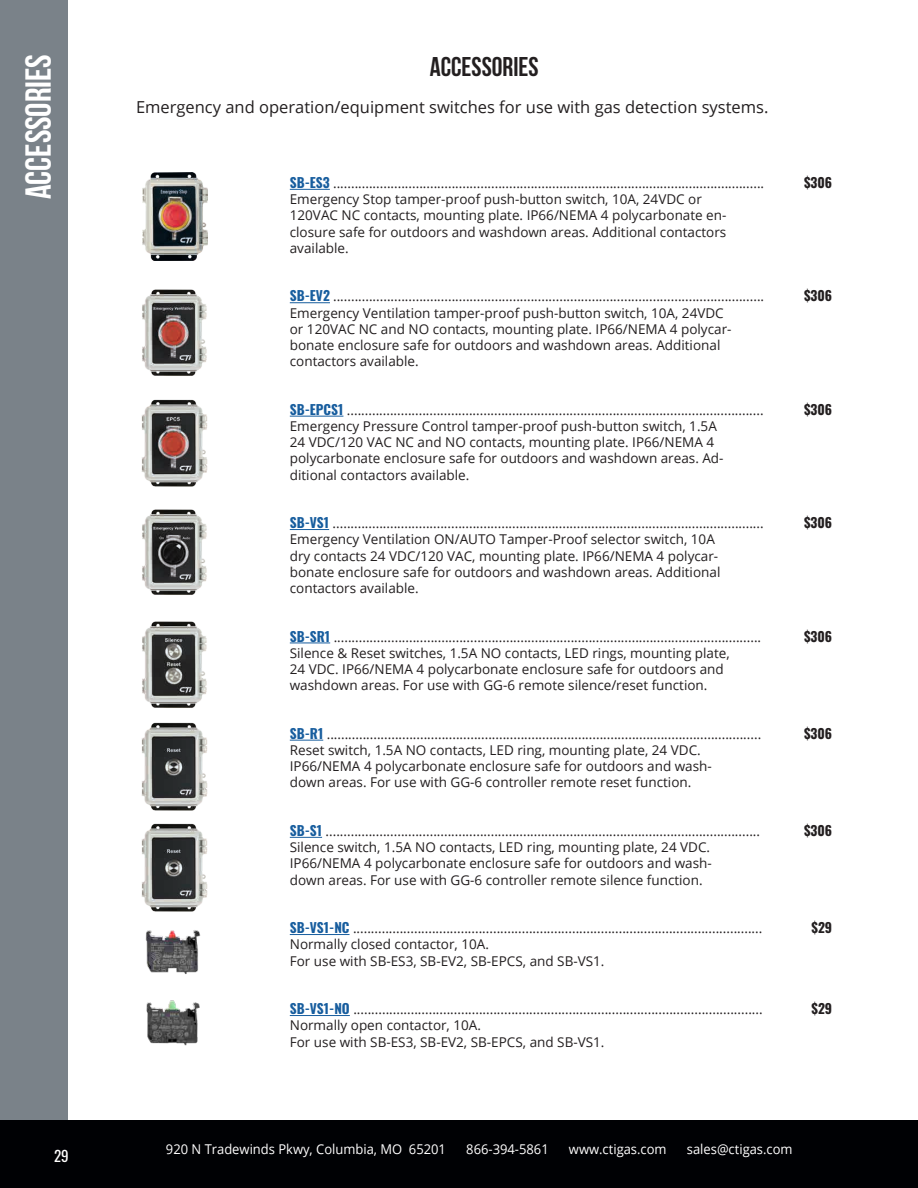
<style>
.page{position:relative;width:918px;height:1188px;background:#fff}
.page>*{position:absolute;margin:0;border:0;box-sizing:border-box;transform-origin:0 0}
.Text_Arial{font:700 36px "Bebas Neue";color:#fff}
.t1{font:700 27px "Bebas Neue";color:#231f20}
.t2{font:16.5px "Open Sans";color:#231f20}
.t3{font:15px "Oswald";color:#fff}
.Text_Arial-2{font:13.5px/16.2px "Open Sans";color:#231f20}
.t4{font:13.5px "Open Sans";color:#fff;scale:.96 1}
.t5{font:700 13.5px "Oswald";color:#231f20}
.s1{font-family:"Oswald";font-weight:700;color:#175d9e}
</style>
<div class="page">
<div style="left:0;top:0;width:68px;height:1188px;background:#7a8289"></div>
<div style="left:0;top:1120px;width:918px;height:68px;background:#000104"></div>
<hr style="left:290px;top:189px;width:40px;height:1px;background:#175d9e">
<hr style="left:290px;top:302px;width:40px;height:1px;background:#175d9e">
<hr style="left:290px;top:416px;width:53px;height:1px;background:#175d9e">
<hr style="left:290px;top:529px;width:39px;height:1px;background:#175d9e">
<hr style="left:290px;top:643px;width:40px;height:1px;background:#175d9e">
<hr style="left:290px;top:740px;width:33px;height:1px;background:#175d9e">
<hr style="left:290px;top:837px;width:32px;height:1px;background:#175d9e">
<hr style="left:290px;top:934px;width:60px;height:1px;background:#175d9e">
<hr style="left:290px;top:1015px;width:60px;height:1px;background:#175d9e">
<img style="left:141px;top:723px;width:67px;height:87px">
<img style="left:142px;top:289px;width:65px;height:87px">
<img style="left:143px;top:173px;width:64px;height:87px">
<img style="left:141px;top:399px;width:67px;height:88px">
<img style="left:142px;top:509px;width:65px;height:86px">
<img style="left:142px;top:621px;width:65px;height:87px">
<img style="left:141px;top:824px;width:67px;height:87px">
<img style="left:145px;top:930px;width:56px;height:44px">
<img style="left:146px;top:1000px;width:54px;height:46px">
<p class="Text_Arial" style="left:19px;top:199px;width:146px;rotate:-90deg">ACCESSORIES</p>
<p class="t1" style="left:430px;top:51px;width:110px">ACCESSORIES</p>
<p class="t2" style="left:136px;top:96px;width:634px">Emergency and operation/equipment switches for use with gas detection systems.</p>
<p class="Text_Arial-2" style="left:290px;top:175px;width:476px"><span class="s1">SB-ES3</span> ........................................................................................................................</p>
<p class="Text_Arial-2" style="left:290px;top:191px;width:438px">Emergency Stop tamper-proof push-button switch, 10A, 24VDC or 120VAC NC contacts, mounting plate. IP66/NEMA 4 polycarbonate en&shy;closure safe for outdoors and washdown areas. Additional contactors available.</p>
<p class="Text_Arial-2" style="left:290px;top:288px;width:476px"><span class="s1">SB-EV2</span> ........................................................................................................................</p>
<p class="Text_Arial-2" style="left:290px;top:304px;width:443px">Emergency Ventilation tamper-proof push-button switch, 10A, 24VDC or 120VAC NC and NO contacts, mounting plate. IP66/NEMA 4 polycar&shy;bonate enclosure safe for outdoors and washdown areas. Additional contactors available.</p>
<p class="Text_Arial-2" style="left:290px;top:401px;width:475px"><span class="s1">SB-EPCS1</span> ....................................................................................................................</p>
<p class="Text_Arial-2" style="left:290px;top:418px;width:435px">Emergency Pressure Control tamper-proof push-button switch, 1.5A 24 VDC/120 VAC NC and NO contacts, mounting plate. IP66/NEMA 4 polycarbonate enclosure safe for outdoors and washdown areas. Ad&shy;ditional contactors available.</p>
<p class="Text_Arial-2" style="left:290px;top:515px;width:475px"><span class="s1">SB-VS1</span> ........................................................................................................................</p>
<p class="Text_Arial-2" style="left:290px;top:531px;width:432px">Emergency Ventilation ON/AUTO Tamper-Proof selector switch, 10A dry contacts 24 VDC/120 VAC, mounting plate. IP66/NEMA 4 polycar&shy;bonate enclosure safe for outdoors and washdown areas. Additional contactors available.</p>
<p class="Text_Arial-2" style="left:290px;top:628px;width:473px"><span class="s1">SB-SR1</span> .......................................................................................................................</p>
<p class="Text_Arial-2" style="left:290px;top:644px;width:441px">Silence &amp; Reset switches, 1.5A NO contacts, LED rings, mounting plate,<br>24 VDC. IP66/NEMA 4 polycarbonate enclosure safe for outdoors and washdown areas. For use with GG-6 remote silence/reset function.</p>
<p class="Text_Arial-2" style="left:290px;top:725px;width:473px"><span class="s1">SB-R1</span> .........................................................................................................................</p>
<p class="Text_Arial-2" style="left:290px;top:742px;width:412px">Reset switch, 1.5A NO contacts, LED ring, mounting plate, 24 VDC.</p>
<p class="Text_Arial-2" style="left:290px;top:758px;width:424px">IP66/NEMA 4 polycarbonate enclosure safe for outdoors and wash&shy;down areas. For use with GG-6 controller remote reset function.</p>
<p class="Text_Arial-2" style="left:290px;top:823px;width:472px"><span class="s1">SB-S1</span> .........................................................................................................................</p>
<p class="Text_Arial-2" style="left:290px;top:839px;width:424px;text-align:justify">Silence switch, 1.5A NO contacts, LED ring, mounting plate, 24 VDC.<br>IP66/NEMA 4 polycarbonate enclosure safe for outdoors and wash&shy;down areas. For use with GG-6 controller remote silence function.</p>
<p class="Text_Arial-2" style="left:290px;top:920px;width:474px"><span class="s1">SB-VS1-NC</span> ..................................................................................................................</p>
<p class="Text_Arial-2" style="left:290px;top:936px;width:201px">Normally closed contactor, 10A.</p>
<p class="Text_Arial-2" style="left:290px;top:952px;width:316px">For use with SB-ES3, SB-EV2, SB-EPCS, and SB-VS1.</p>
<p class="Text_Arial-2" style="left:290px;top:1001px;width:474px"><span class="s1">SB-VS1-NO</span> ..................................................................................................................</p>
<p class="Text_Arial-2" style="left:290px;top:1017px;width:193px">Normally open contactor, 10A.</p>
<p class="Text_Arial-2" style="left:290px;top:1033px;width:316px">For use with SB-ES3, SB-EV2, SB-EPCS, and SB-VS1.</p>
<p class="t5" style="left:804px;top:175px;width:30px">$306</p>
<p class="t5" style="left:804px;top:289px;width:30px">$306</p>
<p class="t5" style="left:804px;top:402px;width:30px">$306</p>
<p class="t5" style="left:804px;top:516px;width:30px">$306</p>
<p class="t5" style="left:804px;top:629px;width:30px">$306</p>
<p class="t5" style="left:804px;top:726px;width:30px">$306</p>
<p class="t5" style="left:804px;top:823px;width:30px">$306</p>
<p class="t5" style="left:812px;top:921px;width:22px">$29</p>
<p class="t5" style="left:812px;top:1002px;width:22px">$29</p>
<p class="t3" style="left:54px;top:1142px;width:16px">29</p>
<p class="t4" style="left:166px;top:1140px;width:293px">920 N Tradewinds Pkwy, Columbia, MO 65201</p>
<p class="t4" style="left:466px;top:1140px;width:87px">866-394-5861</p>
<p class="t4" style="left:569px;top:1140px;width:103px">www.ctigas.com</p>
<p class="t4" style="left:687px;top:1140px;width:112px">sales@ctigas.com</p>
</div>
